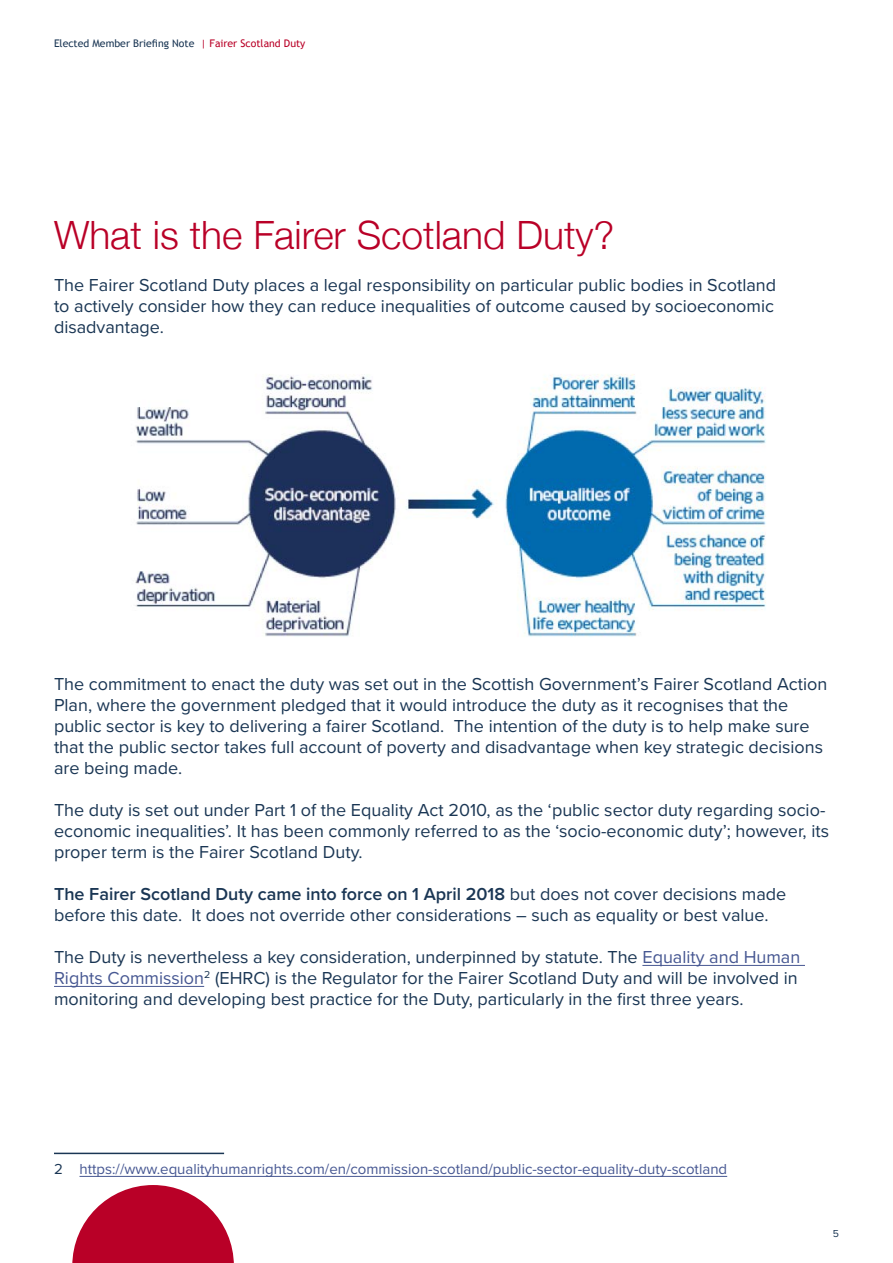
<style>
.page{position:relative;width:893px;height:1263px;background:#fff}
.page>*{position:absolute;margin:0;border:0;box-sizing:border-box;transform-origin:0 0}
.Heading_1{font:300 39px "Helvetica Neue";color:#b90027}
.Blue_body_text{font:18px/21px "Proxima Nova";color:#1a3654}
.Footnotes{font:15px "Proxima Nova";color:#465792}
.t1{font:10.5px "Trebuchet MS";color:#1a3654}
.t2{font:10.5px "Proxima Nova";color:#1a3654}
.s1{color:#b90027}
.s2{font-weight:600}
.s3{color:#465792}
.s4{color:#1a3654}
</style>
<div class="page">
<svg style="left:72px;top:1185px;width:162px;height:78px"></svg>
<hr style="left:642px;top:965px;width:163px;height:1px;background:#465792">
<hr style="left:54px;top:986px;width:150px;height:1px;background:#465792">
<hr style="left:54px;top:1153px;width:170px;height:1px;background:#1a3654">
<hr style="left:80px;top:1176px;width:647px;height:1px;background:#465792">
<img style="left:135px;top:374px;width:631px;height:263px">
<p class="t1" style="left:54px;top:37px;width:253px">Elected Member Briefing Note <span class="s1">| Fairer Scotland Duty</span></p>
<p class="Heading_1" style="left:54px;top:204px;width:562px">What is the Fairer Scotland Duty?</p>
<p class="Blue_body_text" style="left:54px;top:274px;width:724px;text-align:justify">The Fairer Scotland Duty places a legal responsibility on particular public bodies in Scotland to actively consider how they can reduce inequalities of outcome caused by socioeconomic disadvantage.</p>
<p class="Blue_body_text" style="left:54px;top:673px;width:775px">The commitment to enact the duty was set out in the Scottish Government’s Fairer Scotland Action Plan, where the government pledged that it would introduce the duty as it recognises that the public sector is key to delivering a fairer Scotland. The intention of the duty is to help make sure that the public sector takes full account of poverty and disadvantage when key strategic decisions are being made.</p>
<p class="Blue_body_text" style="left:54px;top:799px;width:776px">The duty is set out under Part 1 of the Equality Act 2010, as the ‘public sector duty regarding socio&shy;economic inequalities’. It has been commonly referred to as the ‘socio-economic duty’; however, its proper term is the Fairer Scotland Duty.</p>
<p class="Blue_body_text" style="left:54px;top:883px;width:734px"><span class="s2">The Fairer Scotland Duty came into force on 1 April 2018</span> but does not cover decisions made before this date. It does not override other considerations – such as equality or best value.</p>
<p class="Blue_body_text" style="left:54px;top:946px;width:748px">The Duty is nevertheless a key consideration, underpinned by statute. The <span class="s3">Equality and Human<br>Rights Commission</span><sup>2</sup> (EHRC) is the Regulator for the Fairer Scotland Duty and will be involved in monitoring and developing best practice for the Duty, particularly in the first three years.</p>
<p class="Footnotes" style="left:54px;top:1158px;width:675px"><span class="s4">2</span> https://www.equalityhumanrights.com/en/commission-scotland/public-sector-equality-duty-scotland</p>
<p class="t2" style="left:833px;top:1226px;width:8px">5</p>
</div>
